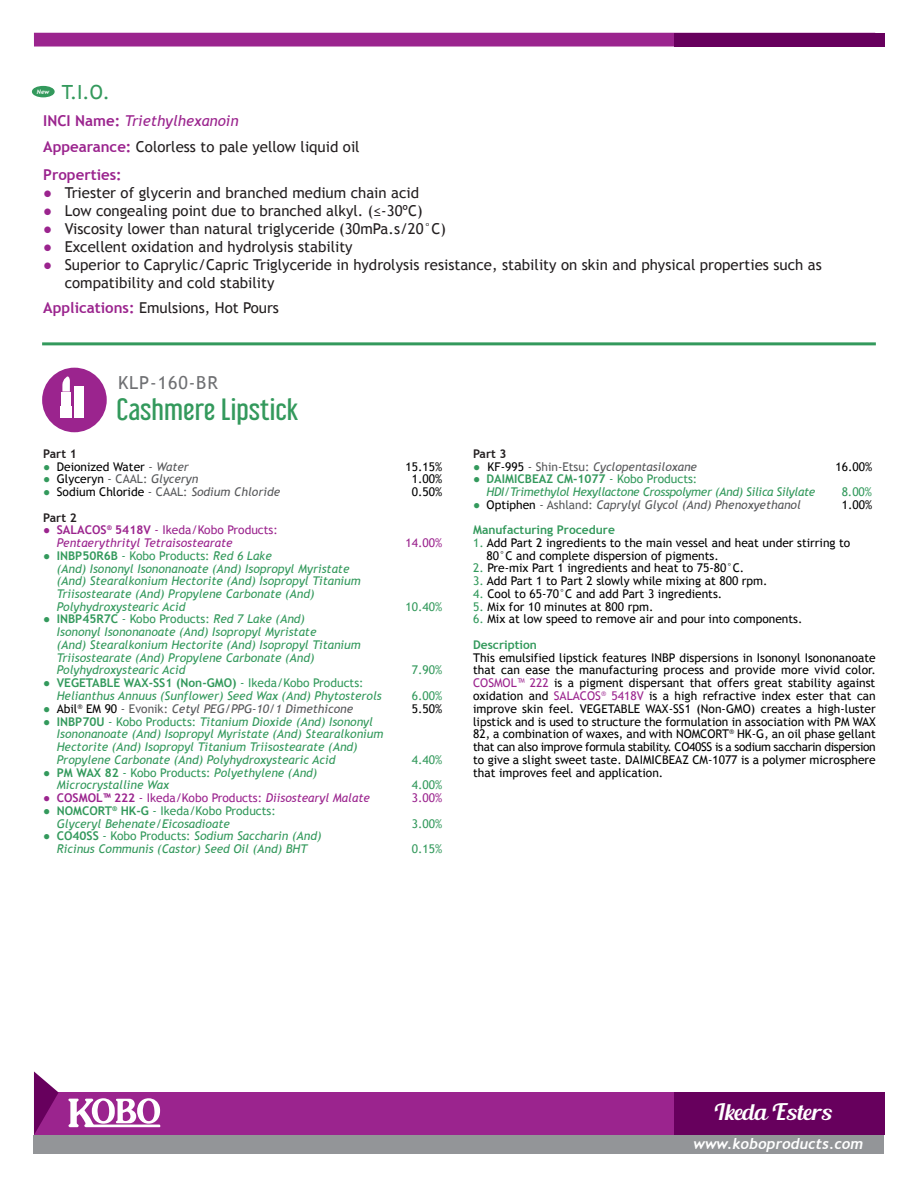
<style>
.page{position:relative;width:918px;height:1188px;background:#fff}
.page>*{position:absolute;margin:0;border:0;box-sizing:border-box;transform-origin:0 0}
.t1{font:27px "Libel Suit Rg";color:#33995c;scale:1.15 1}
.t2{font:22.5px "Blenda Script";color:#fff}
.t3{font:19.5px "Trebuchet MS";color:#33995c}
.t4{font:18px "Trebuchet MS";letter-spacing:.05em;color:#6f7073}
.t5{font:15px/28.2px "Trebuchet MS";color:#231f20}
.t6{font:italic 15px "Trebuchet MS";color:#9b248e}
.t7{font:italic 700 15px "Trebuchet";color:#fff}
.t8{font:12px/12.8px "Trebuchet MS";color:#000}
.t9{font:italic 12px/12.8px "Trebuchet MS";color:#33995c}
.t10{font:italic 12px "Trebuchet MS";color:#58595b}
.t11{font:italic 12px/12.8px "Trebuchet MS";letter-spacing:-.025em;color:#33995c}
.t12{font:italic 12px/12.8px "Trebuchet MS";color:#9b248e}
.t13{font:12px "Trebuchet MS";color:#9b248e}
.t14{font:12px "Trebuchet MS";color:#33995c}
.t15{font:700 12px "Trebuchet MS";color:#33995c}
.t16{font:700 12px "Trebuchet MS";color:#231f20}
.t17{font:italic 700 6.3px "Trebuchet";color:#fff}
.s1{font-weight:700;font-style:normal}
.s2{font-weight:700;color:#9b248e}
.s3{color:#9b248e}
.s4{color:#33995c}
.s5{font-style:italic;color:#58595b}
.s6{color:#58595b}
.s7{font-style:normal}
.s8{font-style:normal;color:#33995c}
.s9{font-style:normal;color:#000}
.s10{font-weight:700}
.s11{font-style:italic}
.s12{font-weight:700;color:#33995c}
</style>
<div class="page">
<div style="left:34px;top:33px;width:841px;height:14px;background:#9b248e"></div>
<div style="left:674px;top:33px;width:210px;height:14px;background:#67005d"></div>
<div style="left:34px;top:1093px;width:841px;height:60px;background:#9b248e"></div>
<div style="left:34px;top:1135px;width:850px;height:19px;background:#939598"></div>
<svg style="left:34px;top:1071px;width:25px;height:64px"></svg>
<div style="left:674px;top:1093px;width:210px;height:42px;background:#67005d"></div>
<svg style="left:68px;top:1098px;width:92px;height:29px"></svg>
<hr style="left:42px;top:342px;width:834px;height:3px;background:#33995c">
<div style="left:33px;top:87px;width:21px;height:10px;background:#33995c;border-radius:50%"></div>
<div style="left:32px;top:86px;width:23px;height:11px;border:2px solid #33995c;border-radius:50%"></div>
<div style="left:42px;top:368px;width:65px;height:64px;background:#9b248e;border-radius:50%"></div>
<div style="left:60px;top:406px;width:12px;height:12px;background:#fff"></div>
<div style="left:61px;top:392px;width:10px;height:14px;background:#fff"></div>
<svg style="left:62px;top:376px;width:8px;height:16px"></svg>
<div style="left:74px;top:387px;width:10px;height:31px;background:#fff"></div>
<p class="t17" style="left:37px;top:88px;width:14px">New</p>
<h3 class="t3" style="left:62px;top:80px;width:50px">T.I.O.</h3>
<p class="t6" style="left:43px;top:112px;width:197px"><span class="s1">INCI Name:</span> Triethylhexanoin</p>
<p class="t5" style="left:43px;top:132px;width:318px"><span class="s2">Appearance:</span> Colorless to pale yellow liquid oil<br><span class="s2">Properties:</span></p>
<p class="t5" style="left:43px;top:179px;width:377px"><span class="s3">●</span> Triester of glycerin and branched medium chain acid</p>
<p class="t5" style="left:43px;top:197px;width:381px"><span class="s3">●</span> Low congealing point due to branched alkyl. (≤-30ºC)</p>
<p class="t5" style="left:43px;top:215px;width:404px"><span class="s3">●</span> Viscosity lower than natural triglyceride (30mPa.s/20°C)</p>
<p class="t5" style="left:43px;top:233px;width:311px"><span class="s3">●</span> Excellent oxidation and hydrolysis stability</p>
<p class="t5" style="left:65px;top:256px;width:759px;line-height:18px;text-indent:-21px"><span class="s3">●</span> Superior to Caprylic/Capric Triglyceride in hydrolysis resistance, stability on skin and physical properties such as compatibility and cold stability</p>
<p class="t5" style="left:43px;top:294px;width:237px"><span class="s2">Applications:</span> Emulsions, Hot Pours</p>
<h3 class="t4" style="left:118px;top:372px;width:101px">KLP-160-BR</h3>
<h1 class="t1" style="left:117px;top:387px;width:160px">Cashmere Lipstick</h1>
<p class="t16" style="left:43px;top:446px;width:35px">Part 1</p>
<p class="t8" style="left:43px;top:460px;width:147px"><span class="s4">●</span> Deionized Water <span class="s5">- Water</span></p>
<p class="t8" style="left:406px;top:460px;width:38px">15.15%</p>
<p class="t8" style="left:43px;top:473px;width:157px"><span class="s4">●</span> Glyceryn <span class="s6">- CAAL:</span> <span class="s5">Glyceryn</span></p>
<p class="t8" style="left:412px;top:473px;width:32px">1.00%</p>
<p class="t8" style="left:43px;top:486px;width:238px"><span class="s4">●</span> Sodium Chloride <span class="s6">- CAAL:</span> <span class="s5">Sodium Chloride</span></p>
<p class="t8" style="left:412px;top:486px;width:32px">0.50%</p>
<p class="t16" style="left:43px;top:510px;width:35px">Part 2</p>
<p class="t12" style="left:57px;top:524px;width:223px;text-indent:-14px"><span class="s7">●</span> <span class="s1">SALACOS</span><sup>®</sup> <span class="s1">5418V</span> <span class="s7">- Ikeda/Kobo Products:<br></span>Pentaerythrityl Tetraisostearate</p>
<p class="t13" style="left:406px;top:536px;width:38px">14.00%</p>
<p class="t9" style="left:57px;top:549px;width:306px;text-indent:-14px"><span class="s7">●</span> <span class="s1">INBP50R6B</span> <span class="s7">- Kobo Products:</span> Red 6 Lake<br>(And) Isononyl Isononanoate (And) Isopropyl Myristate (And) Stearalkonium Hectorite (And) Isopropyl Titanium Triisostearate (And) Propylene Carbonate (And)<br>Polyhydroxystearic Acid</p>
<p class="t14" style="left:406px;top:599px;width:38px">10.40%</p>
<p class="t9" style="left:57px;top:613px;width:306px;text-indent:-14px"><span class="s7">●</span> <span class="s1">INBP45R7C</span> <span class="s7">- Kobo Products:</span> Red 7 Lake (And)<br>Isononyl Isononanoate (And) Isopropyl Myristate<br>(And) Stearalkonium Hectorite (And) Isopropyl Titanium Triisostearate (And) Propylene Carbonate (And)<br>Polyhydroxystearic Acid</p>
<p class="t14" style="left:412px;top:663px;width:32px">7.90%</p>
<p class="t9" style="left:57px;top:677px;width:326px;text-indent:-14px"><span class="s7">●</span> <span class="s1">VEGETABLE WAX-SS1 (Non-GMO)</span> <span class="s7">- Ikeda/Kobo Products:<br></span>Helianthus Annuus (Sunflower) Seed Wax (And) Phytosterols</p>
<p class="t14" style="left:412px;top:689px;width:32px">6.00%</p>
<p class="t10" style="left:43px;top:701px;width:311px"><span class="s8">●</span> <span class="s9">Abil</span><sup>®</sup> <span class="s9">EM 90</span> <span class="s7">- Evonik:</span> Cetyl PEG/PPG-10/1 Dimethicone</p>
<p class="t8" style="left:412px;top:702px;width:32px">5.50%</p>
<p class="t9" style="left:57px;top:715px;width:328px;text-indent:-13px"><span class="s7">●</span> <span class="s1">INBP70U</span> <span class="s7">- Kobo Products:</span> Titanium Dioxide (And) Isononyl Isononanoate (And) Isopropyl Myristate (And) Stearalkonium Hectorite (And) Isopropyl Titanium Triisostearate (And)<br>Propylene Carbonate (And) Polyhydroxystearic Acid</p>
<p class="t14" style="left:412px;top:752px;width:32px">4.40%</p>
<p class="t9" style="left:57px;top:766px;width:262px;text-indent:-14px"><span class="s7">●</span> <span class="s1">PM WAX 82</span> <span class="s7">- Kobo Products:</span> Polyethylene (And)<br>Microcrystalline Wax</p>
<p class="t14" style="left:412px;top:778px;width:32px">4.00%</p>
<p class="t13" style="left:43px;top:791px;width:328px">● <span class="s10">COSMOL™ 222</span> - Ikeda/Kobo Products: <span class="s11">Diisostearyl Malate</span></p>
<p class="t13" style="left:412px;top:791px;width:32px">3.00%</p>
<p class="t9" style="left:57px;top:804px;width:221px;text-indent:-13px"><span class="s7">●</span> <span class="s1">NOMCORT</span><sup>®</sup> <span class="s1">HK-G</span> <span class="s7">- Ikeda/Kobo Products:<br></span>Glyceryl Behenate/Eicosadioate</p>
<p class="t14" style="left:412px;top:816px;width:32px">3.00%</p>
<p class="t9" style="left:43px;top:830px;width:280px;text-align:center"><span class="s7">●</span> <span class="s1">CO40SS</span> <span class="s7">- Kobo Products:</span> Sodium Saccharin (And)<br>Ricinus Communis (Castor) Seed Oil (And) BHT</p>
<p class="t14" style="left:412px;top:842px;width:32px">0.15%</p>
<p class="t16" style="left:473px;top:446px;width:35px">Part 3</p>
<p class="t10" style="left:473px;top:459px;width:225px"><span class="s8">●</span> <span class="s9">KF-995</span> <span class="s7">- Shin-Etsu:</span> Cyclopentasiloxane</p>
<p class="t8" style="left:835px;top:460px;width:38px">16.00%</p>
<p class="t11" style="left:487px;top:473px;width:330px;text-indent:-14px"><span class="s7">●</span> <span class="s1">DAIMICBEAZ CM-1077</span> <span class="s7">- Kobo Products:<br></span>HDI/Trimethylol Hexyllactone Crosspolymer (And) Silica Silylate</p>
<p class="t14" style="left:842px;top:485px;width:32px">8.00%</p>
<p class="t10" style="left:473px;top:497px;width:329px"><span class="s8">●</span> <span class="s9">Optiphen</span> <span class="s7">- Ashland:</span> Caprylyl Glycol (And) Phenoxyethanol</p>
<p class="t8" style="left:842px;top:498px;width:32px">1.00%</p>
<p class="t15" style="left:473px;top:522px;width:143px">Manufacturing Procedure</p>
<p class="t8" style="left:487px;top:537px;width:365px;text-indent:-14px"><span class="s4">1.</span> Add Part 2 ingredients to the main vessel and heat under stirring to<br>80°C and complete dispersion of pigments.</p>
<p class="t8" style="left:473px;top:562px;width:273px"><span class="s4">2.</span> Pre-mix Part 1 ingredients and heat to 75-80°C.</p>
<p class="t8" style="left:473px;top:575px;width:296px"><span class="s4">3.</span> Add Part 1 to Part 2 slowly while mixing at 800 rpm.</p>
<p class="t8" style="left:473px;top:587px;width:251px"><span class="s4">4.</span> Cool to 65-70°C and add Part 3 ingredients.</p>
<p class="t8" style="left:473px;top:600px;width:182px"><span class="s4">5.</span> Mix for 10 minutes at 800 rpm.</p>
<p class="t8" style="left:473px;top:607px;width:331px;line-height:25.5px"><span class="s4">6.</span> Mix at low speed to remove air and pour into components.<br><span class="s12">Description</span></p>
<p class="t8" style="left:473px;top:651px;width:404px;text-align:justify">This emulsified lipstick features INBP dispersions in Isononyl Isononanoate that can ease the manufacturing process and provide more vivid color.<br><span class="s3">COSMOL™ 222</span> is a pigment dispersant that offers great stability against oxidation and <span class="s3">SALACOS</span><sup>®</sup> <span class="s3">5418V</span> is a high refractive index ester that can improve skin feel. VEGETABLE WAX-SS1 (Non-GMO) creates a high-luster lipstick and is used to structure the formulation in association with PM WAX 82, a combination of waxes, and with NOMCORT<sup>®</sup> HK-G, an oil phase gellant that can also improve formula stability. CO40SS is a sodium saccharin dispersion to give a slight sweet taste. DAIMICBEAZ CM-1077 is a polymer microsphere that improves feel and application.</p>
<h2 class="t2" style="left:714px;top:1098px;width:119px">Ikeda Esters</h2>
<p class="t7" style="left:693px;top:1134px;width:171px">www.koboproducts.com</p>
</div>
